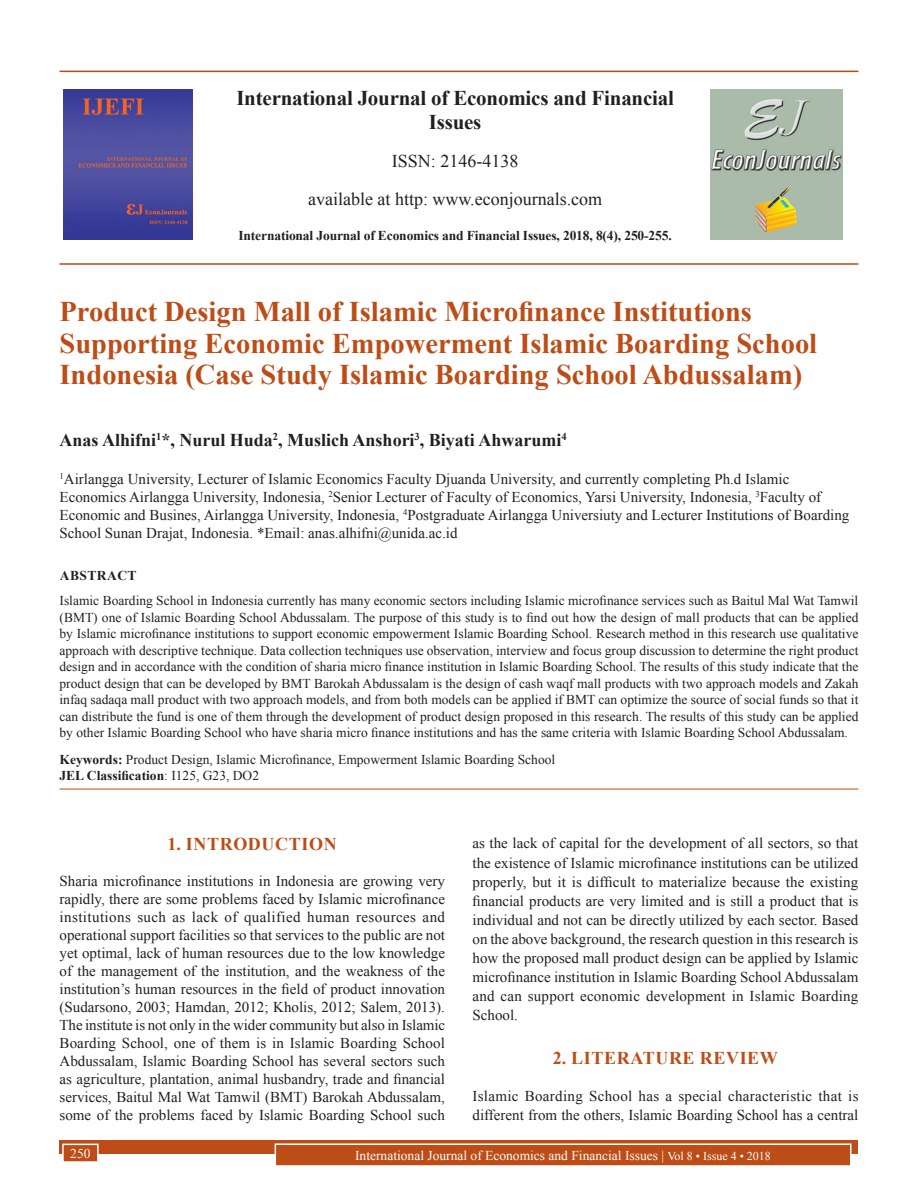
<style>
.page{position:relative;width:918px;height:1188px;background:#fff}
.page>*{position:absolute;margin:0;border:0;box-sizing:border-box;transform-origin:0 0}
.AT{font:700 28.5px/31.5px "Times New Roman";color:#bd4c16}
.Issue_details{font:700 21px/24px "Times New Roman";letter-spacing:-.01em;color:#231f20;text-align:center}
.AU{font:700 18px "Times New Roman";color:#231f20}
.Issue_details-2{font:18px "Times New Roman";color:#231f20}
.t1{font:700 18px "Times New Roman";letter-spacing:.035em;color:#bd4c16}
.TX{font:15px/18px "Times New Roman";color:#231f20;text-align:justify}
.AFF{font:15px/18px "Times New Roman";color:#231f20}
.ABS{font:13.5px/16.5px "Times New Roman";color:#231f20;text-align:justify}
.KWD{font:13.5px/16.2px "Times New Roman";color:#231f20}
.Folio{font:13.5px "Times New Roman";color:#fff}
.Issue_details-3{font:700 13.5px "Times New Roman";letter-spacing:-.01em;color:#231f20}
.ABSH{font:700 13.5px "Times New Roman";letter-spacing:.035em;color:#231f20}
.s1{font-weight:700}
.s2{font-size:12px}
</style>
<div class="page">
<hr style="left:60px;top:71px;width:798px;height:1px;background:#bd4c16">
<hr style="left:60px;top:263px;width:798px;height:2px;background:#bd4c16">
<img style="left:64px;top:89px;width:129px;height:151px">
<img style="left:711px;top:89px;width:132px;height:150px">
<div style="left:60px;top:1140px;width:798px;height:13px;background:#bd4c16"></div>
<div style="left:275px;top:1144px;width:576px;height:22px;background:#bd4c16"></div>
<div style="left:275px;top:1143px;width:577px;height:24px;border:2px solid #fff"></div>
<div style="left:63px;top:1144px;width:35px;height:18px;background:#bd4c16"></div>
<div style="left:62px;top:1144px;width:37px;height:19px;border:2px solid #fff"></div>
<hr style="left:60px;top:789px;width:798px;height:1px;background:#bd4c16">
<p class="Issue_details" style="left:236px;top:85px;width:439px">International Journal of Economics and Financial<br>Issues</p>
<p class="Issue_details-2" style="left:392px;top:148px;width:128px">ISSN: 2146-4138</p>
<p class="Issue_details-2" style="left:308px;top:186px;width:296px">available at http: www.econjournals.com</p>
<p class="Issue_details-3" style="left:238px;top:226px;width:435px">International Journal of Economics and Financial Issues, 2018, 8(4), 250-255.</p>
<p class="AT" style="left:60px;top:295px;width:759px">Product Design Mall of Islamic Microfinance Institutions<br>Supporting Economic Empowerment Islamic Boarding School<br>Indonesia (Case Study Islamic Boarding School Abdussalam)</p>
<p class="AU" style="left:60px;top:427px;width:509px">Anas Alhifni<sup>1</sup>*, Nurul Huda<sup>2</sup>, Muslich Anshori<sup>3</sup>, Biyati Ahwarumi<sup>4</sup></p>
<p class="AFF" style="left:60px;top:470px;width:791px"><sup>1</sup>Airlangga University, Lecturer of Islamic Economics Faculty Djuanda University, and currently completing Ph.d Islamic Economics Airlangga University, Indonesia, <sup>2</sup>Senior Lecturer of Faculty of Economics, Yarsi University, Indonesia, <sup>3</sup>Faculty of Economic and Busines, Airlangga University, Indonesia, <sup>4</sup>Postgraduate Airlangga Universiuty and Lecturer Institutions of Boarding School Sunan Drajat, Indonesia. *Email: anas.alhifni@unida.ac.id</p>
<p class="ABSH" style="left:60px;top:566px;width:78px">ABSTRACT</p>
<p class="ABS" style="left:60px;top:592px;width:800px">Islamic Boarding School in Indonesia currently has many economic sectors including Islamic microfinance services such as Baitul Mal Wat Tamwil (BMT) one of Islamic Boarding School Abdussalam. The purpose of this study is to find out how the design of mall products that can be applied by Islamic microfinance institutions to support economic empowerment Islamic Boarding School. Research method in this research use qualitative approach with descriptive technique. Data collection techniques use observation, interview and focus group discussion to determine the right product design and in accordance with the condition of sharia micro finance institution in Islamic Boarding School. The results of this study indicate that the product design that can be developed by BMT Barokah Abdussalam is the design of cash waqf mall products with two approach models and Zakah infaq sadaqa mall product with two approach models, and from both models can be applied if BMT can optimize the source of social funds so that it can distribute the fund is one of them through the development of product design proposed in this research. The results of this study can be applied by other Islamic Boarding School who have sharia micro finance institutions and has the same criteria with Islamic Boarding School Abdussalam.</p>
<p class="KWD" style="left:60px;top:751px;width:497px"><span class="s1">Keywords:</span> Product Design, Islamic Microfinance, Empowerment Islamic Boarding School<br><span class="s1">JEL Classification</span>: I125, G23, DO2</p>
<h1 class="t1" style="left:168px;top:831px;width:171px">1. INTRODUCTION</h1>
<p class="TX" style="left:60px;top:872px;width:387px">Sharia microfinance institutions in Indonesia are growing very rapidly, there are some problems faced by Islamic microfinance institutions such as lack of qualified human resources and operational support facilities so that services to the public are not yet optimal, lack of human resources due to the low knowledge of the management of the institution, and the weakness of the institution’s human resources in the field of product innovation (Sudarsono, 2003; Hamdan, 2012; Kholis, 2012; Salem, 2013).<br>The institute is not only in the wider community but also in Islamic Boarding School, one of them is in Islamic Boarding School Abdussalam, Islamic Boarding School has several sectors such as agriculture, plantation, animal husbandry, trade and financial services, Baitul Mal Wat Tamwil (BMT) Barokah Abdussalam, some of the problems faced by Islamic Boarding School such</p>
<p class="TX" style="left:472px;top:833px;width:387px;line-height:19px">as the lack of capital for the development of all sectors, so that the existence of Islamic microfinance institutions can be utilized properly, but it is difficult to materialize because the existing financial products are very limited and is still a product that is individual and not can be directly utilized by each sector. Based on the above background, the research question in this research is how the proposed mall product design can be applied by Islamic microfinance institution in Islamic Boarding School Abdussalam and can support economic development in Islamic Boarding School.</p>
<h1 class="t1" style="left:553px;top:1045px;width:226px">2. LITERATURE REVIEW</h1>
<p class="TX" style="left:472px;top:1086px;width:388px;line-height:19px">Islamic Boarding School has a special characteristic that is different from the others, Islamic Boarding School has a central</p>
<p class="Folio" style="left:70px;top:1144px;width:22px">250</p>
<p class="Folio" style="left:355px;top:1146px;width:417px">International Journal of Economics and Financial Issues | <span class="s2">Vol 8 • Issue 4 • 2018</span></p>
</div>
